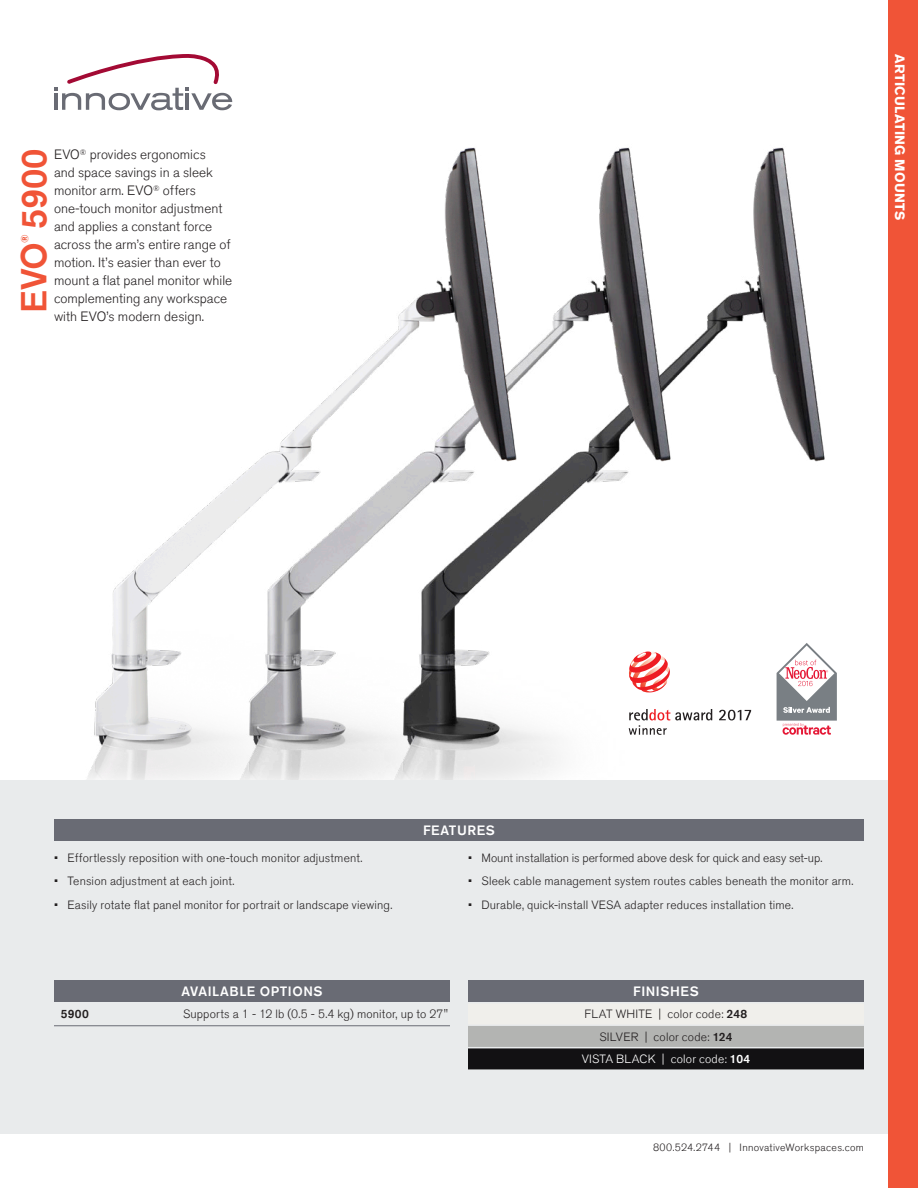
<style>
.page{position:relative;width:918px;height:1188px;background:#fff}
.page>*{position:absolute;margin:0;border:0;box-sizing:border-box;transform-origin:0 0}
.Model{font:500 36px "Akzidenz Grotesk Std";letter-spacing:-.01em;color:#f05437}
.Model_Description{font:300 13.5px/18px "Akzidenz Grotesk Std";color:#231f20}
.t1{font:500 13.5px "Akzidenz Grotesk Std";letter-spacing:.04em;color:#fff}
.t2{font:700 13.5px "Akzidenz Grotesk Std";letter-spacing:.02em;color:#fff}
.Features{font:300 12px "Akzidenz Grotesk Std";letter-spacing:.015em;color:#231f20}
.Available_Options{font:300 12px "Akzidenz Grotesk Std";letter-spacing:.015em;color:#231f20}
.t3{font:300 12px "Akzidenz Grotesk Std";letter-spacing:.015em;color:#fff}
.Available_Options-2{font:500 12px "Akzidenz Grotesk Std";color:#231f20}
.t4{font:300 10.5px "Akzidenz Grotesk Std";letter-spacing:.025em;color:#231f20}
.Model-2{font:500 10.5px "Akzidenz Grotesk Std";color:#f05437}
.s1{font-weight:500}
</style>
<div class="page">
<img style="left:719px;top:147px;width:160px;height:634px">
<img style="left:658px;top:304px;width:61px;height:477px">
<img style="left:0;top:110px;width:658px;height:671px">
<div style="left:0;top:781px;width:918px;height:353px;background:#e9ebec"></div>
<div style="left:54px;top:980px;width:396px;height:22px;background:#696b74"></div>
<div style="left:54px;top:819px;width:810px;height:21px;background:#696b74"></div>
<hr style="left:54px;top:1026px;width:396px;height:1px;background:#696b74">
<div style="left:468px;top:980px;width:396px;height:22px;background:#696b74"></div>
<div style="left:468px;top:1003px;width:396px;height:21px;background:#f0efeb"></div>
<div style="left:468px;top:1026px;width:396px;height:21px;background:#b3b4b2"></div>
<div style="left:468px;top:1048px;width:396px;height:21px;background:#121113"></div>
<svg style="left:54px;top:54px;width:178px;height:56px"></svg>
<div style="left:889px;top:0;width:29px;height:1188px;background:#f05437"></div>
<svg style="left:777px;top:643px;width:60px;height:92px"></svg>
<div style="left:621px;top:644px;width:138px;height:99px;background:#fff"></div>
<svg style="left:719px;top:710px;width:32px;height:10px"></svg>
<svg style="left:629px;top:651px;width:41px;height:41px"></svg>
<svg style="left:629px;top:709px;width:83px;height:26px"></svg>
<p class="Model_Description" style="left:54px;top:146px;width:180px">EVO<sup>®</sup> provides ergonomics<br>and space savings in a sleek monitor arm. EVO<sup>®</sup> offers one-touch monitor adjustment and applies a constant force across the arm’s entire range of motion. It’s easier than ever to mount a flat panel monitor while complementing any workspace with EVO’s modern design.</p>
<p class="Model" style="left:12px;top:313px;width:165px;rotate:-90deg">EVO 5900</p>
<p class="Model-2" style="left:18px;top:243px;width:10px;rotate:-90deg">®</p>
<p class="t2" style="left:908px;top:54px;width:168px;rotate:90deg">ARTICULATING MOUNTS</p>
<p class="Features" style="left:54px;top:851px;width:310px">• Effortlessly reposition with one-touch monitor adjustment.</p>
<p class="Features" style="left:54px;top:875px;width:182px">• Tension adjustment at each joint.</p>
<p class="Features" style="left:54px;top:898px;width:340px">• Easily rotate flat panel monitor for portrait or landscape viewing.</p>
<p class="t1" style="left:423px;top:822px;width:73px">FEATURES</p>
<p class="Features" style="left:468px;top:851px;width:356px">• Mount installation is performed above desk for quick and easy set-up.</p>
<p class="Features" style="left:468px;top:875px;width:387px">• Sleek cable management system routes cables beneath the monitor arm.</p>
<p class="Features" style="left:468px;top:898px;width:327px">• Durable, quick-install VESA adapter reduces installation time.</p>
<p class="t1" style="left:181px;top:983px;width:143px">AVAILABLE OPTIONS</p>
<p class="Available_Options-2" style="left:61px;top:1007px;width:30px">5900</p>
<p class="Available_Options" style="left:183px;top:1007px;width:267px">Supports a 1 - 12 lb (0.5 - 5.4 kg) monitor, up to 27"</p>
<p class="t1" style="left:633px;top:983px;width:67px">FINISHES</p>
<p class="Features" style="left:585px;top:1007px;width:164px">FLAT WHITE | color code: <span class="s1">248</span></p>
<p class="Features" style="left:599px;top:1030px;width:135px">SILVER | color code: <span class="s1">124</span></p>
<p class="t3" style="left:582px;top:1052px;width:170px">VISTA BLACK | color code: <span class="s1">104</span></p>
<p class="t4" style="left:653px;top:1141px;width:212px">800.524.2744 | InnovativeWorkspaces.com</p>
</div>
